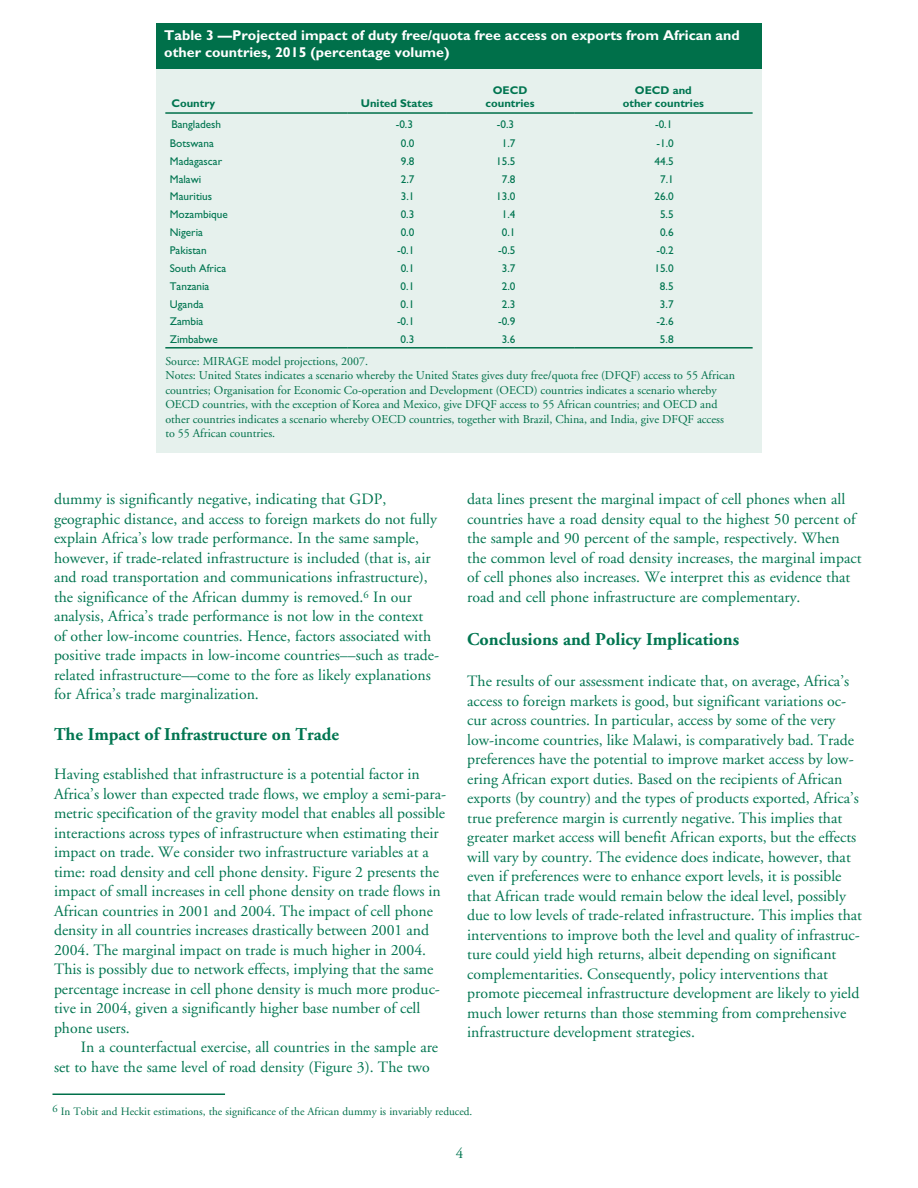
<style>
.page{position:relative;width:918px;height:1188px;background:#fff}
.page>*{position:absolute;margin:0;border:0;box-sizing:border-box;transform-origin:0 0}
.t1{font:700 18px "Adobe Garamond";color:#007550}
.t2{font:15.75px/19.5px "Adobe Garamond";color:#007550}
.t3{font:15px "Adobe Garamond";color:#007550}
.t4{font:700 14.25px/17.1px "Gill Sans";color:#fff}
.t5{font:12px/14.4px "Adobe Garamond";color:#00704a}
.t6{font:11.25px "Gill Sans";color:#007550}
.t7{font:11.25px "Adobe Garamond";color:#00704a}
.t8{font:700 11.25px/13.5px "Gill Sans";color:#007550;text-align:center}
</style>
<div class="page">
<hr style="left:52px;top:1094px;width:173px;height:1px;background:#00704a">
<div style="left:156px;top:23px;width:606px;height:430px;background:#e6f1ed"></div>
<div style="left:156px;top:23px;width:606px;height:46px;background:#00704a"></div>
<hr style="left:165px;top:347px;width:183px;height:2px;background:#00704a">
<hr style="left:348px;top:347px;width:98px;height:2px;background:#00704a">
<hr style="left:446px;top:347px;width:128px;height:2px;background:#00704a">
<hr style="left:574px;top:347px;width:179px;height:2px;background:#00704a">
<hr style="left:165px;top:112px;width:183px;height:2px;background:#00704a">
<hr style="left:348px;top:112px;width:98px;height:2px;background:#00704a">
<hr style="left:446px;top:112px;width:128px;height:2px;background:#00704a">
<hr style="left:574px;top:112px;width:179px;height:2px;background:#00704a">
<p class="t4" style="left:164px;top:27px;width:577px">Table 3 —Projected impact of duty free/quota free access on exports from African and other countries, 2015 (percentage volume)</p>
<p class="t8" style="left:171px;top:96px;width:45px">Country</p>
<p class="t8" style="left:361px;top:96px;width:74px">United States</p>
<p class="t8" style="left:486px;top:83px;width:51px">OECD countries</p>
<p class="t8" style="left:623px;top:83px;width:83px">OECD and other countries</p>
<p class="t6" style="left:171px;top:117px;width:51px">Bangladesh</p>
<p class="t6" style="left:396px;top:117px;width:19px">-0.3</p>
<p class="t6" style="left:497px;top:117px;width:19px">-0.3</p>
<p class="t6" style="left:655px;top:117px;width:19px">-0.1</p>
<p class="t6" style="left:170px;top:137px;width:45px">Botswana</p>
<p class="t6" style="left:401px;top:137px;width:15px">0.0</p>
<p class="t6" style="left:502px;top:137px;width:15px">1.7</p>
<p class="t6" style="left:656px;top:137px;width:19px">-1.0</p>
<p class="t6" style="left:170px;top:155px;width:54px">Madagascar</p>
<p class="t6" style="left:401px;top:155px;width:15px">9.8</p>
<p class="t6" style="left:496px;top:155px;width:21px">15.5</p>
<p class="t6" style="left:654px;top:155px;width:21px">44.5</p>
<p class="t6" style="left:170px;top:172px;width:33px">Malawi</p>
<p class="t6" style="left:401px;top:172px;width:15px">2.7</p>
<p class="t6" style="left:502px;top:172px;width:15px">7.8</p>
<p class="t6" style="left:660px;top:172px;width:15px">7.1</p>
<p class="t6" style="left:170px;top:190px;width:44px">Mauritius</p>
<p class="t6" style="left:401px;top:190px;width:15px">3.1</p>
<p class="t6" style="left:496px;top:190px;width:21px">13.0</p>
<p class="t6" style="left:654px;top:190px;width:21px">26.0</p>
<p class="t6" style="left:170px;top:208px;width:59px">Mozambique</p>
<p class="t6" style="left:401px;top:208px;width:15px">0.3</p>
<p class="t6" style="left:502px;top:208px;width:15px">1.4</p>
<p class="t6" style="left:660px;top:208px;width:15px">5.5</p>
<p class="t6" style="left:170px;top:226px;width:35px">Nigeria</p>
<p class="t6" style="left:401px;top:226px;width:15px">0.0</p>
<p class="t6" style="left:502px;top:226px;width:15px">0.1</p>
<p class="t6" style="left:660px;top:226px;width:15px">0.6</p>
<p class="t6" style="left:170px;top:244px;width:38px">Pakistan</p>
<p class="t6" style="left:397px;top:244px;width:19px">-0.1</p>
<p class="t6" style="left:498px;top:244px;width:19px">-0.5</p>
<p class="t6" style="left:656px;top:244px;width:19px">-0.2</p>
<p class="t6" style="left:170px;top:262px;width:58px">South Africa</p>
<p class="t6" style="left:401px;top:262px;width:15px">0.1</p>
<p class="t6" style="left:502px;top:262px;width:15px">3.7</p>
<p class="t6" style="left:654px;top:262px;width:21px">15.0</p>
<p class="t6" style="left:170px;top:279px;width:41px">Tanzania</p>
<p class="t6" style="left:401px;top:279px;width:15px">0.1</p>
<p class="t6" style="left:502px;top:279px;width:15px">2.0</p>
<p class="t6" style="left:660px;top:279px;width:15px">8.5</p>
<p class="t6" style="left:170px;top:297px;width:35px">Uganda</p>
<p class="t6" style="left:401px;top:297px;width:15px">0.1</p>
<p class="t6" style="left:502px;top:297px;width:15px">2.3</p>
<p class="t6" style="left:660px;top:297px;width:15px">3.7</p>
<p class="t6" style="left:170px;top:315px;width:35px">Zambia</p>
<p class="t6" style="left:397px;top:315px;width:19px">-0.1</p>
<p class="t6" style="left:498px;top:315px;width:19px">-0.9</p>
<p class="t6" style="left:656px;top:315px;width:19px">-2.6</p>
<p class="t6" style="left:170px;top:333px;width:49px">Zimbabwe</p>
<p class="t6" style="left:401px;top:333px;width:15px">0.3</p>
<p class="t6" style="left:502px;top:333px;width:15px">3.6</p>
<p class="t6" style="left:660px;top:333px;width:15px">5.8</p>
<p class="t5" style="left:165px;top:354px;width:571px">Source: MIRAGE model projections, 2007.<br>Notes: United States indicates a scenario whereby the United States gives duty free/quota free (DFQF) access to 55 African countries; Organisation for Economic Co-operation and Development (OECD) countries indicates a scenario whereby OECD countries, with the exception of Korea and Mexico, give DFQF access to 55 African countries; and OECD and other countries indicates a scenario whereby OECD countries, together with Brazil, China, and India, give DFQF access to 55 African countries.</p>
<p class="t2" style="left:54px;top:490px;width:387px">dummy is significantly negative, indicating that GDP, geographic distance, and access to foreign markets do not fully explain Africa’s low trade performance. In the same sample, however, if trade-related infrastructure is included (that is, air and road transportation and communications infrastructure), the significance of the African dummy is removed.<sup>6</sup> In our analysis, Africa’s trade performance is not low in the context of other low-income countries. Hence, factors associated with positive trade impacts in low-income countries––such as trade&shy;related infrastructure––come to the fore as likely explanations for Africa’s trade marginalization.</p>
<p class="t1" style="left:54px;top:725px;width:287px">The Impact of Infrastructure on Trade</p>
<p class="t2" style="left:54px;top:765px;width:394px">Having established that infrastructure is a potential factor in Africa’s lower than expected trade flows, we employ a semi-para&shy;metric specification of the gravity model that enables all possible interactions across types of infrastructure when estimating their impact on trade. We consider two infrastructure variables at a time: road density and cell phone density. Figure 2 presents the impact of small increases in cell phone density on trade flows in African countries in 2001 and 2004. The impact of cell phone density in all countries increases drastically between 2001 and 2004. The marginal impact on trade is much higher in 2004.<br>This is possibly due to network effects, implying that the same percentage increase in cell phone density is much more produc&shy;tive in 2004, given a significantly higher base number of cell phone users.</p>
<p class="t2" style="left:54px;top:1038px;width:386px;text-indent:27px">In a counterfactual exercise, all countries in the sample are set to have the same level of road density (Figure 3). The two</p>
<p class="t2" style="left:467px;top:490px;width:396px">data lines present the marginal impact of cell phones when all countries have a road density equal to the highest 50 percent of the sample and 90 percent of the sample, respectively. When the common level of road density increases, the marginal impact of cell phones also increases. We interpret this as evidence that road and cell phone infrastructure are complementary.</p>
<p class="t1" style="left:467px;top:629px;width:274px">Conclusions and Policy Implications</p>
<p class="t2" style="left:467px;top:672px;width:396px">The results of our assessment indicate that, on average, Africa’s access to foreign markets is good, but significant variations oc&shy;cur across countries. In particular, access by some of the very low-income countries, like Malawi, is comparatively bad. Trade preferences have the potential to improve market access by low&shy;ering African export duties. Based on the recipients of African exports (by country) and the types of products exported, Africa’s true preference margin is currently negative. This implies that greater market access will benefit African exports, but the effects will vary by country. The evidence does indicate, however, that even if preferences were to enhance export levels, it is possible that African trade would remain below the ideal level, possibly due to low levels of trade-related infrastructure. This implies that interventions to improve both the level and quality of infrastruc&shy;ture could yield high returns, albeit depending on significant complementarities. Consequently, policy interventions that promote piecemeal infrastructure development are likely to yield much lower returns than those stemming from comprehensive infrastructure development strategies.</p>
<p class="t7" style="left:53px;top:1106px;width:421px"><sup>6</sup> In Tobit and Heckit estimations, the significance of the African dummy is invariably reduced.</p>
<p class="t3" style="left:456px;top:1146px;width:9px">4</p>
</div>
